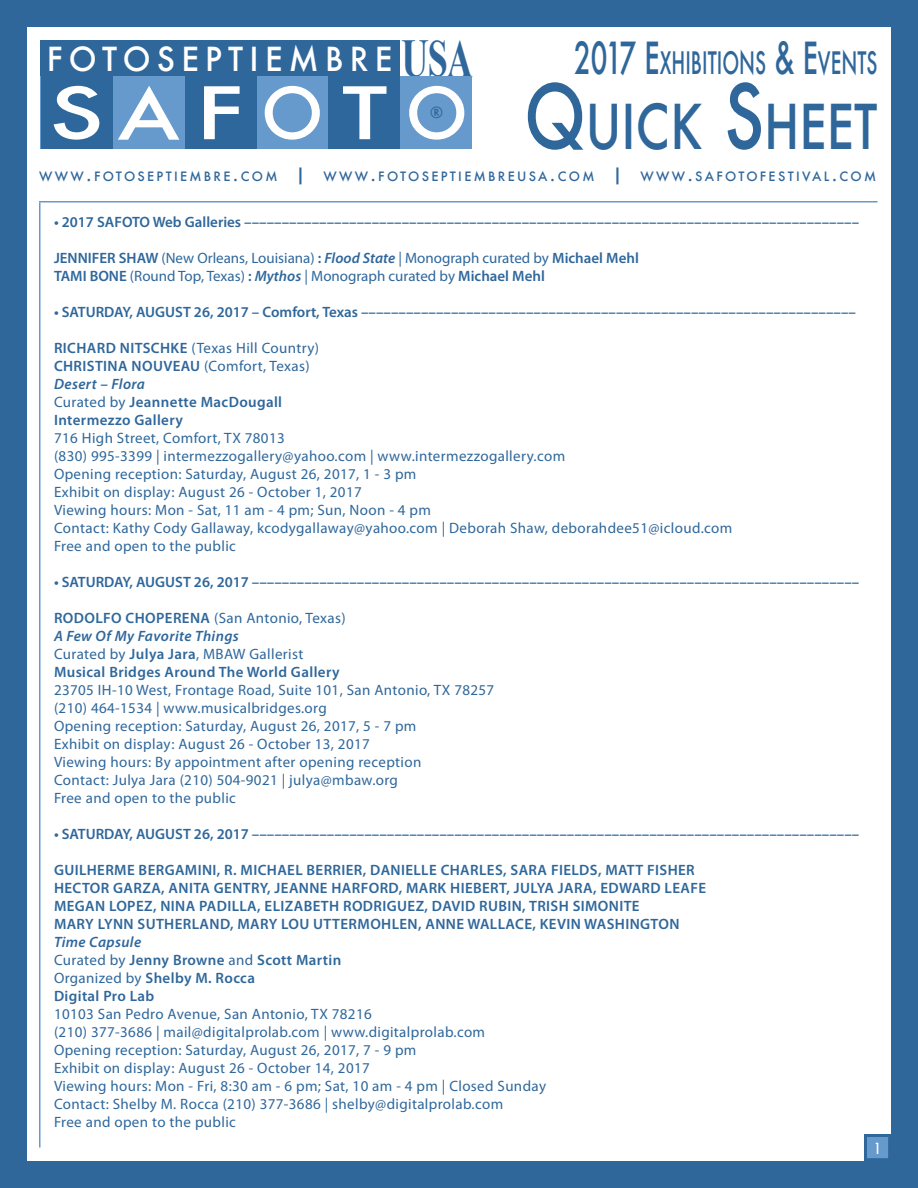
<style>
.page{position:relative;width:918px;height:1188px;background:#2f679b}
.page>*{position:absolute;margin:0;border:0;box-sizing:border-box;transform-origin:0 0}
.t1{font:500 68.85px "Futura";color:#fff;scale:1.37 1}
.t2{font:500 60.3px "Futura";color:#2f679b;scale:.8 1}
.t3{font:500 32.4px "Futura";letter-spacing:.2em;color:#fff;scale:.96 1}
.t4{font:500 30.3px "Futura";color:#2f679b;scale:.63 1}
.t5{font:15px/18px "Myriad Pro";letter-spacing:.025em;color:#2f679b}
.t6{font:600 15px "Myriad Pro";color:#2f679b}
.t7{font:600 15px/18px "Myriad Pro";letter-spacing:.025em;color:#2f679b}
.t8{font:15px "Myriad Pro";color:#2f679b}
.t9{font:italic 600 15px "Myriad Pro";letter-spacing:.025em;color:#2f679b}
.t10{font:500 15px "Futura";color:#2e679b}
.t11{font:500 condensed 15px "Futura";color:#fff}
.t12{font:500 12.6px "Futura";letter-spacing:.18em;color:#2f679b}
.s1{font-family:"Times New Roman";font-weight:700;font-size:53.25px;color:#2f679b}
.s2{font-family:"Times New Roman";font-weight:700;font-size:52.05px;color:#2f679b}
.s3{font-family:"Times New Roman";font-weight:700;font-size:53.4px;color:#2f679b}
.s4{font-size:67.35px}
.s5{font-size:70.2px}
.s6{font-size:43.2px}
.s7{font-size:86.25px}
.s8{font-size:18px}
.s9{font-weight:600}
.s10{font-weight:600;font-style:italic}
.s11{font-weight:400}
.s12{font-style:italic}
</style>
<div class="page">
<div style="left:27px;top:27px;width:864px;height:1134px;background:#fff"></div>
<div style="left:40px;top:40px;width:360px;height:36px;background:#2f679b"></div>
<div style="left:41px;top:76px;width:431px;height:72px;background:#69c"></div>
<div style="left:41px;top:76px;width:72px;height:72px;background:#2e679b"></div>
<div style="left:185px;top:76px;width:71px;height:72px;background:#2e679b"></div>
<div style="left:328px;top:76px;width:72px;height:72px;background:#2e679b"></div>
<hr style="left:39px;top:202px;width:1px;height:946px;background:#69c">
<hr style="left:39px;top:201px;width:838px;height:1px;background:#69c">
<div style="left:864px;top:1134px;width:27px;height:27px;background:#69c;border:3px solid #2f679b"></div>
<h3 class="t3" style="left:47px;top:36px;width:445px">FOTOSEPTIEMBRE<span class="s1">U</span><span class="s2">S</span><span class="s3">A</span></h3>
<h1 class="t1" style="left:49px;top:66px;width:308px">S<span class="s4">A</span><span class="s5">F</span>O<span class="s5">T</span>O</h1>
<p class="t4" style="left:574px;top:42px;width:483px"><span class="s6">2017 E</span>XHIBITIONS <span class="s6">&amp; E</span>VENTS</p>
<p class="t2" style="left:524px;top:85px;width:443px"><span class="s7">Q</span>UICK <span class="s7">S</span>HEET</p>
<p class="t12" style="left:39px;top:167px;width:838px">WWW<span class="s8">.</span>FOTOSE PTIE MBRE <span class="s8">.</span>COM <span class="s8">|</span> WWW<span class="s8">.</span>FOTOSE PTIE MBRE USA<span class="s8">.</span>COM <span class="s8">|</span> WWW<span class="s8">.</span>SAFOTOFE STIVAL<span class="s8">.</span>COM</p>
<p class="t10" style="left:430px;top:102px;width:14px">®</p>
<p class="t6" style="left:54px;top:213px;width:807px">• 2017 SAFOTO Web Galleries ––––––––––––––––––––––––––––––––––––––––––––––––––––––––––––––––––––––––––––––––––</p>
<p class="t8" style="left:54px;top:249px;width:586px"><span class="s9">JENNIFER SHAW</span> (New Orleans, Louisiana) <span class="s9">:</span> <span class="s10">Flood State</span> | Monograph curated by <span class="s9">Michael Mehl</span></p>
<p class="t8" style="left:54px;top:267px;width:492px"><span class="s9">TAMI BONE</span> (Round Top, Texas) <span class="s9">:</span> <span class="s10">Mythos</span> | Monograph curated by <span class="s9">Michael Mehl</span></p>
<p class="t6" style="left:54px;top:303px;width:804px">• SATURDAY, AUGUST 26, 2017 – Comfort, Texas ––––––––––––––––––––––––––––––––––––––––––––––––––––––––––––––––––</p>
<p class="t5" style="left:54px;top:339px;width:267px"><span class="s9">RICHARD NITSCHKE</span> (Texas Hill Country)<br><span class="s9">CHRISTINA NOUVEAU</span> (Comfort, Texas)</p>
<p class="t9" style="left:54px;top:375px;width:93px">Desert – Flora</p>
<p class="t7" style="left:54px;top:393px;width:230px"><span class="s11">Curated by</span> Jeannette MacDougall</p>
<p class="t5" style="left:54px;top:411px;width:232px"><span class="s9">Intermezzo Gallery<br></span>716 High Street, Comfort, TX 78013</p>
<p class="t5" style="left:54px;top:447px;width:513px">(830) 995-3399 | intermezzogallery@yahoo.com | www.intermezzogallery.com</p>
<p class="t5" style="left:54px;top:465px;width:364px">Opening reception: Saturday, August 26, 2017, 1 - 3 pm</p>
<p class="t5" style="left:54px;top:483px;width:309px">Exhibit on display: August 26 - October 1, 2017</p>
<p class="t5" style="left:54px;top:501px;width:378px">Viewing hours: Mon - Sat, 11 am - 4 pm; Sun, Noon - 4 pm</p>
<p class="t5" style="left:54px;top:519px;width:680px">Contact: Kathy Cody Gallaway, kcodygallaway@yahoo.com | Deborah Shaw, deborahdee51@icloud.com<br>Free and open to the public</p>
<p class="t6" style="left:54px;top:573px;width:807px">• SATURDAY, AUGUST 26, 2017 –––––––––––––––––––––––––––––––––––––––––––––––––––––––––––––––––––––––––––––––––</p>
<p class="t5" style="left:54px;top:609px;width:293px"><span class="s9">RODOLFO CHOPERENA</span> (San Antonio, Texas)</p>
<p class="t9" style="left:54px;top:627px;width:186px">A Few Of My Favorite Things</p>
<p class="t5" style="left:54px;top:645px;width:251px">Curated by <span class="s9">Julya Jara</span>, MBAW Gallerist</p>
<p class="t5" style="left:54px;top:663px;width:442px"><span class="s9">Musical Bridges Around The World Gallery<br></span>23705 IH-10 West, Frontage Road, Suite 101, San Antonio, TX 78257</p>
<p class="t5" style="left:54px;top:699px;width:274px">(210) 464-1534 | www.musicalbridges.org</p>
<p class="t5" style="left:54px;top:717px;width:364px">Opening reception: Saturday, August 26, 2017, 5 - 7 pm</p>
<p class="t5" style="left:54px;top:735px;width:317px">Exhibit on display: August 26 - October 13, 2017</p>
<p class="t5" style="left:54px;top:753px;width:369px">Viewing hours: By appointment after opening reception</p>
<p class="t5" style="left:54px;top:771px;width:345px">Contact: Julya Jara (210) 504-9021 | julya@mbaw.org<br>Free and open to the public</p>
<p class="t6" style="left:54px;top:825px;width:807px">• SATURDAY, AUGUST 26, 2017 –––––––––––––––––––––––––––––––––––––––––––––––––––––––––––––––––––––––––––––––––</p>
<p class="t7" style="left:54px;top:861px;width:654px">GUILHERME BERGAMINI, R. MICHAEL BERRIER, DANIELLE CHARLES, SARA FIELDS, MATT FISHER<br>HECTOR GARZA, ANITA GENTRY, JEANNE HARFORD, MARK HIEBERT, JULYA JARA, EDWARD LEAFE</p>
<p class="t7" style="left:54px;top:897px;width:627px">MEGAN LOPEZ, NINA PADILLA, ELIZABETH RODRIGUEZ, DAVID RUBIN, TRISH SIMONITE<br>MARY LYNN SUTHERLAND, MARY LOU UTTERMOHLEN, ANNE WALLACE, KEVIN WASHINGTON<br><span class="s12">Time Capsule</span></p>
<p class="t7" style="left:54px;top:951px;width:289px"><span class="s11">Curated by</span> Jenny Browne <span class="s11">and</span> Scott Martin<br><span class="s11">Organized by</span> Shelby M. Rocca</p>
<p class="t5" style="left:54px;top:987px;width:319px"><span class="s9">Digital Pro Lab<br></span>10103 San Pedro Avenue, San Antonio, TX 78216</p>
<p class="t5" style="left:54px;top:1023px;width:433px">(210) 377-3686 | mail@digitalprolab.com | www.digitalprolab.com</p>
<p class="t5" style="left:54px;top:1041px;width:494px">Opening reception: Saturday, August 26, 2017, 7 - 9 pm<br>Exhibit on display: August 26 - October 14, 2017<br>Viewing hours: Mon - Fri, 8:30 am - 6 pm; Sat, 10 am - 4 pm | Closed Sunday</p>
<p class="t5" style="left:54px;top:1095px;width:451px">Contact: Shelby M. Rocca (210) 377-3686 | shelby@digitalprolab.com<br>Free and open to the public</p>
<p class="t11" style="left:874px;top:1139px;width:8px">1</p>
</div>
